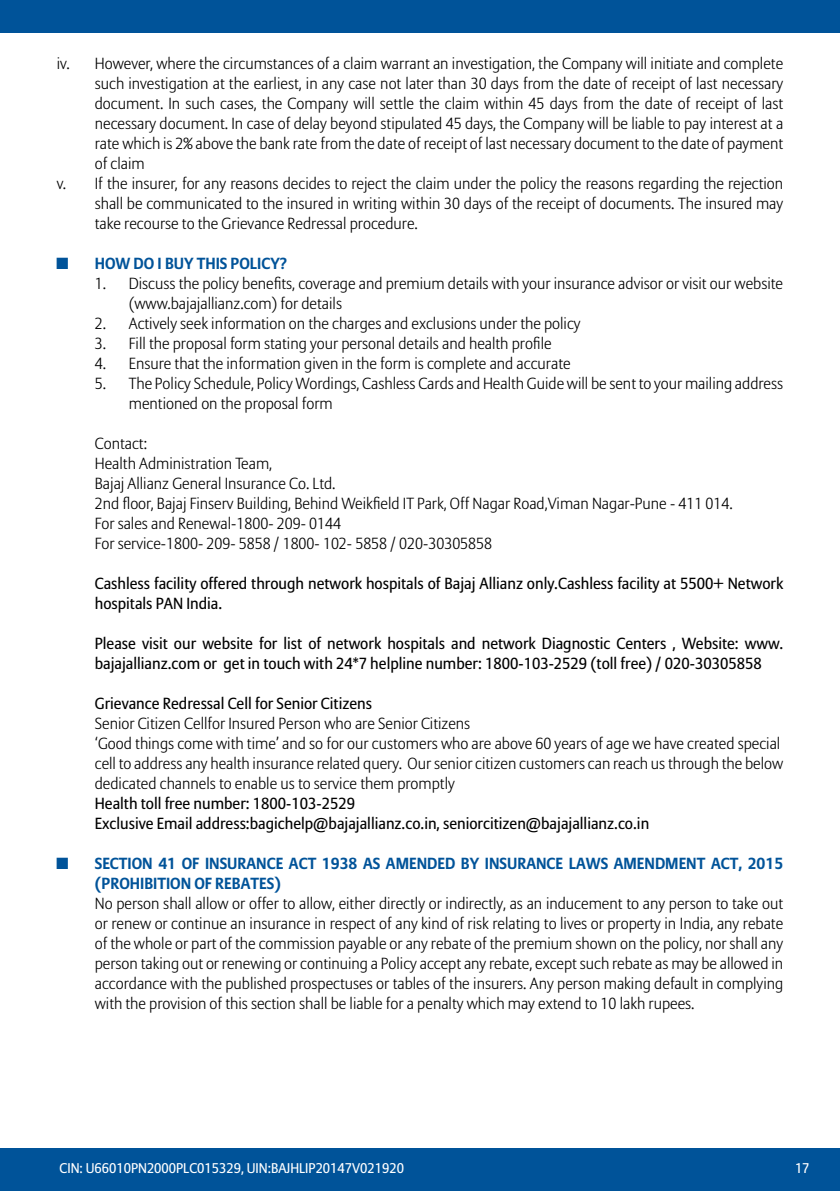
<style>
.page{position:relative;width:840px;height:1191px;background:#fff}
.page>*{position:absolute;margin:0;border:0;box-sizing:border-box;transform-origin:0 0}
.t1{font:300 16px/20px "Allianz Sans";color:#000}
.t2{font:16px/20px "Allianz Sans";color:#000}
.t3{font:700 16px "Allianz Sans";color:#005399}
.t4{font:16px "Allianz Sans";color:#005399}
.t5{font:14px "Allianz Sans";color:#fff}
.s1{font-weight:400}
</style>
<div class="page">
<div style="left:0;top:0;width:839px;height:33px;background:#005399"></div>
<div style="left:0;top:1148px;width:839px;height:43px;background:#005399"></div>
<p class="t1" style="left:57px;top:53px;width:727px">iv. However, where the circumstances of a claim warrant an investigation, the Company will initiate and complete</p>
<p class="t1" style="left:95px;top:73px;width:689px">such investigation at the earliest, in any case not later than 30 days from the date of receipt of last necessary</p>
<p class="t1" style="left:95px;top:93px;width:689px">document. In such cases, the Company will settle the claim within 45 days from the date of receipt of last</p>
<p class="t1" style="left:95px;top:113px;width:689px">necessary document. In case of delay beyond stipulated 45 days, the Company will be liable to pay interest at a</p>
<p class="t1" style="left:95px;top:133px;width:689px">rate which is 2% above the bank rate from the date of receipt of last necessary document to the date of payment</p>
<p class="t1" style="left:95px;top:153px;width:51px">of claim</p>
<p class="t1" style="left:57px;top:173px;width:727px">v. If the insurer, for any reasons decides to reject the claim under the policy the reasons regarding the rejection</p>
<p class="t1" style="left:95px;top:193px;width:689px">shall be communicated to the insured in writing within 30 days of the receipt of documents. The insured may</p>
<p class="t1" style="left:95px;top:213px;width:324px">take recourse to the Grievance Redressal procedure.</p>
<p class="t3" style="left:57px;top:254px;width:232px"><span class="s1">◼</span> H OW DO I BUY THIS POLICY?</p>
<p class="t1" style="left:129px;top:273px;width:655px;text-indent:-34px">1. Discuss the policy benefits, coverage and premium details with your insurance advisor or visit our website (www.bajajallianz.com) for details</p>
<p class="t1" style="left:95px;top:313px;width:487px">2. Actively seek information on the charges and exclusions under the policy</p>
<p class="t1" style="left:95px;top:333px;width:458px">3. Fill the proposal form stating your personal details and health profile</p>
<p class="t1" style="left:95px;top:353px;width:477px">4. Ensure that the information given in the form is complete and accurate</p>
<p class="t1" style="left:129px;top:373px;width:655px;text-indent:-34px">5. The Policy Schedule, Policy Wordings, Cashless Cards and Health Guide will be sent to your mailing address mentioned on the proposal form</p>
<p class="t1" style="left:95px;top:433px;width:639px">Contact:<br>Health Administration Team,<br>Bajaj Allianz General Insurance Co. Ltd.<br>2nd floor, Bajaj Finserv Building, Behind Weikfield IT Park, Off Nagar Road,Viman Nagar-Pune - 411 014.<br>For sales and Renewal-1800- 209- 0144<br>For service-1800- 209- 5858 / 1800- 102- 5858 / 020-30305858</p>
<p class="t2" style="left:95px;top:573px;width:689px">Cashless facility offered through network hospitals of Bajaj Allianz only.Cashless facility at 5500+ Network hospitals PAN India.</p>
<p class="t2" style="left:95px;top:633px;width:689px">Please visit our website for list of network hospitals and network Diagnostic Centers , Website: www. bajajallianz.com or get in touch with 24*7 helpline number: 1800-103-2529 (toll free) / 020-30305858</p>
<p class="t2" style="left:95px;top:693px;width:278px">Grievance Redressal Cell for Senior Citizens</p>
<p class="t1" style="left:95px;top:713px;width:689px">Senior Citizen Cellfor Insured Person who are Senior Citizens<br>‘Good things come with time’ and so for our customers who are above 60 years of age we have created special cell to address any health insurance related query. Our senior citizen customers can reach us through the below dedicated channels to enable us to service them promptly</p>
<p class="t2" style="left:95px;top:793px;width:555px">Health toll free number: 1800-103-2529<br>Exclusive Email address:bagichelp@bajajallianz.co.in, seniorcitizen@bajajallianz.co.in</p>
<p class="t4" style="left:57px;top:854px;width:13px">◼</p>
<p class="t3" style="left:95px;top:854px;width:16px">SECTI</p>
<p class="t3" style="left:132px;top:854px;width:98px">ON 41 OF INSURA</p>
<p class="t3" style="left:256px;top:854px;width:141px">NCE ACT 1938 AS AME</p>
<p class="t3" style="left:416px;top:854px;width:93px">NDED BY INSURA</p>
<p class="t3" style="left:536px;top:854px;width:52px">NCE LAWS</p>
<p class="t3" style="left:613px;top:854px;width:171px">AMENDMENT ACT, 2015</p>
<p class="t3" style="left:95px;top:874px;width:156px">(PROHIBITION OF REBATES</p>
<p class="t3" style="left:274px;top:874px;width:8px">)</p>
<p class="t1" style="left:95px;top:893px;width:689px;text-align:justify">No person shall allow or offer to allow, either directly or indirectly, as an inducement to any person to take out or renew or continue an insurance in respect of any kind of risk relating to lives or property in India, any rebate of the whole or part of the commission payable or any rebate of the premium shown on the policy, nor shall any person taking out or renewing or continuing a Policy accept any rebate, except such rebate as may be allowed in accordance with the published prospectuses or tables of the insurers. Any person making default in complying with the provision of this section shall be liable for a penalty which may extend to 10 lakh rupees.</p>
<p class="t5" style="left:59px;top:1159px;width:346px">CIN: U66010PN2000PLC015329, UIN:BAJHLIP20147V021920</p>
<p class="t5" style="left:794px;top:1159px;width:16px">17</p>
</div>
